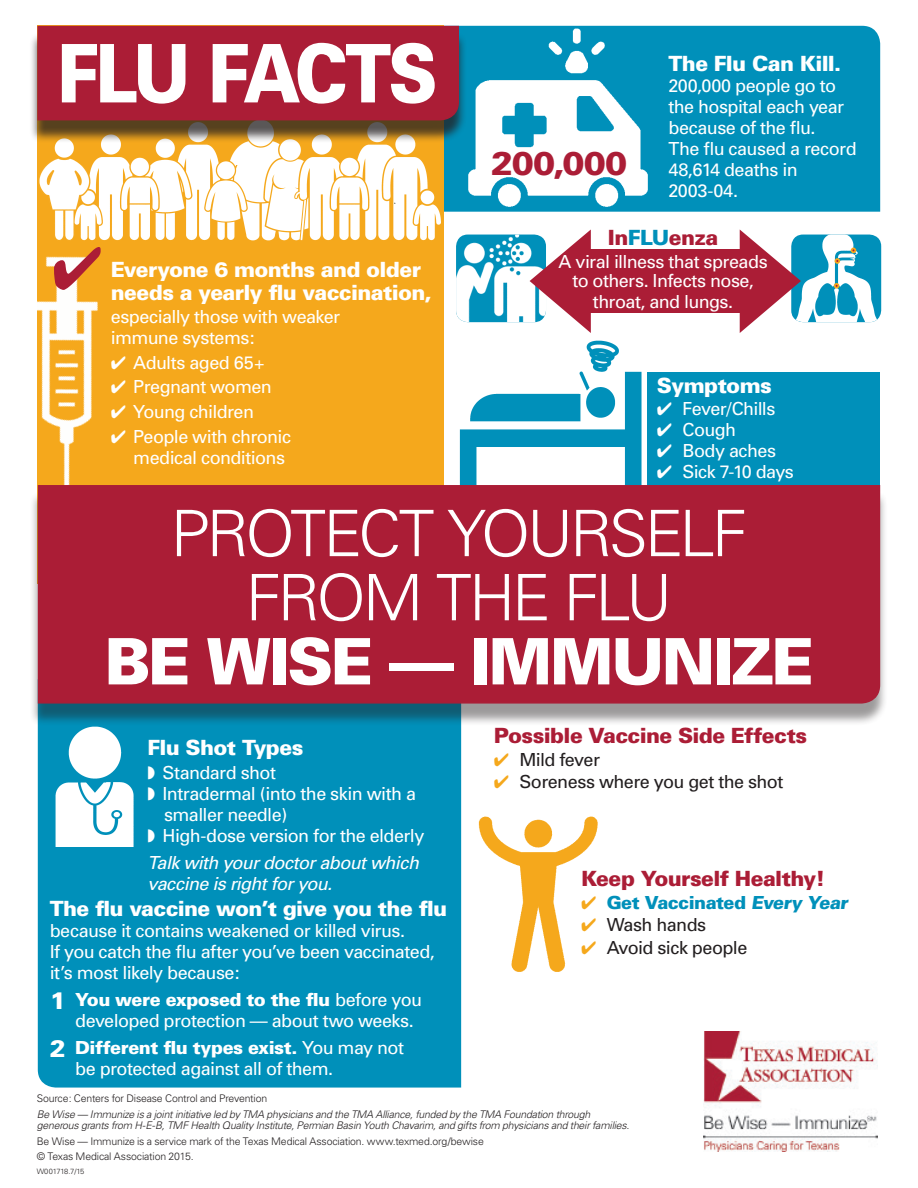
<style>
.page{position:relative;width:918px;height:1188px;background:#fff}
.page>*{position:absolute;margin:0;border:0;box-sizing:border-box;transform-origin:0 0}
.t1{font:900 80.85px "Univers";letter-spacing:-.055em;color:#fff;scale:.85 1}
.t2{font:300 64.2px/64.2px "Univers";letter-spacing:-.055em;color:#fff;text-align:center}
.t3{font:900 64.2px "Univers";letter-spacing:-.045em;color:#fff}
.t4{font:900 33px "Univers";letter-spacing:-.02em;color:#ab1d36}
.t5{font:900 21px "Univers";letter-spacing:-.03em;color:#fff}
.t6{font:900 21px "Univers";letter-spacing:-.03em;color:#ab1d36}
.t7{font:18px/21px "Univers";letter-spacing:-.03em;color:#fff}
.t8{font:18px "Univers";letter-spacing:-.03em;color:#231f20}
.t9{font:italic 18px/21px "Univers";letter-spacing:-.035em;color:#fff}
.t10{font:900 18px "Univers";letter-spacing:-.03em;color:#0090ba}
.t11{font:italic 300 10.5px/11.2px "Univers";letter-spacing:-.02em;color:#231f20}
.t12{font:300 10.5px/15.8px "Univers";letter-spacing:-.015em;color:#231f20}
.t13{font:300 7.5px "Univers";letter-spacing:-.03em;color:#231f20}
.s1{color:#0090ba}
.s2{font-weight:900;font-size:24px}
.s3{font-weight:900}
.s4{color:#f5a81c}
</style>
<div class="page">
<div style="left:647px;top:372px;width:233px;height:125px;background:#0090ba"></div>
<img style="left:459px;top:340px;width:183px;height:144px">
<div style="left:38px;top:727px;width:423px;height:361px;background:#0090ba"></div>
<img style="left:47px;top:727px;width:88px;height:119px">
<div style="left:444px;top:26px;width:436px;height:186px;background:#0090ba"></div>
<div style="left:37px;top:26px;width:407px;height:558px;background:#f5a81c"></div>
<img style="left:703px;top:1032px;width:174px;height:120px">
<img style="left:452px;top:25px;width:196px;height:182px">
<img style="left:37px;top:256px;width:61px;height:228px">
<img style="left:39px;top:144px;width:402px;height:97px">
<div style="left:29px;top:32px;width:438px;height:112px;background:#231f20;opacity:.75"></div>
<div style="left:37px;top:25px;width:423px;height:96px;background:#ab1d36"></div>
<img style="left:453px;top:805px;width:145px;height:199px">
<img style="left:456px;top:235px;width:74px;height:87px">
<img style="left:801px;top:235px;width:78px;height:87px">
<svg style="left:851px;top:248px;width:5px;height:5px"></svg>
<svg style="left:835px;top:258px;width:5px;height:6px"></svg>
<svg style="left:834px;top:283px;width:5px;height:6px"></svg>
<div style="left:575px;top:249px;width:181px;height:64px;background:#ab1d36"></div>
<svg style="left:530px;top:230px;width:61px;height:103px"></svg>
<svg style="left:740px;top:230px;width:61px;height:103px"></svg>
<div style="left:30px;top:492px;width:858px;height:235px;background:#231f20;opacity:.45"></div>
<div style="left:37px;top:484px;width:844px;height:220px;background:#ab1d36"></div>
<svg style="left:148px;top:766px;width:7px;height:13px"></svg>
<svg style="left:148px;top:787px;width:7px;height:13px"></svg>
<svg style="left:148px;top:829px;width:7px;height:13px"></svg>
<h1 class="t1" style="left:57px;top:23px;width:449px">FLU FACTS</h1>
<p class="t5" style="left:52px;top:279px;width:381px"><sup>✔</sup> needs a yearly flu vaccination,</p>
<p class="t7" style="left:111px;top:306px;width:231px">especially those with weaker immune systems:</p>
<p class="t7" style="left:111px;top:352px;width:155px">✔ Adults aged 65+</p>
<p class="t7" style="left:111px;top:377px;width:163px">✔ Pregnant women</p>
<p class="t7" style="left:111px;top:401px;width:145px">✔ Young children</p>
<p class="t7" style="left:133px;top:426px;width:159px;line-height:21.6px;text-indent:-22px">✔ People with chronic medical conditions</p>
<p class="t5" style="left:111px;top:257px;width:312px">Everyone 6 months and older</p>
<h3 class="t4" style="left:491px;top:142px;width:137px">200,000</h3>
<p class="t5" style="left:669px;top:51px;width:174px">The Flu Can Kill.</p>
<p class="t7" style="left:669px;top:75px;width:190px">200,000 people go to the hospital each year because of the flu.<br>The flu caused a record<br>48,614 deaths in<br>2003-04.</p>
<p class="t6" style="left:608px;top:225px;width:112px">In<span class="s1">FLU</span>enza</p>
<p class="t7" style="left:559px;top:251px;width:211px;line-height:20.2px;text-align:center">A viral illness that spreads to others. Infects nose, throat, and lungs.</p>
<p class="t5" style="left:657px;top:372px;width:116px">Symptoms</p>
<p class="t7" style="left:657px;top:399px;width:120px">✔ Fever/Chills</p>
<p class="t7" style="left:657px;top:420px;width:81px">✔ Cough</p>
<p class="t7" style="left:657px;top:441px;width:121px">✔ Body aches</p>
<p class="t7" style="left:657px;top:462px;width:138px">✔ Sick 7-10 days</p>
<h2 class="t2" style="left:171px;top:501px;width:578px">PROTECT YOURSELF<br>FROM THE FLU</h2>
<h2 class="t3" style="left:104px;top:622px;width:711px">BE WISE — IMMUNIZE</h2>
<p class="t5" style="left:148px;top:735px;width:157px">Flu Shot Types</p>
<p class="t7" style="left:163px;top:762px;width:263px">Standard shot<br>Intradermal (into the skin with a smaller needle)<br>High-dose version for the elderly</p>
<p class="t9" style="left:148px;top:852px;width:273px">Talk with your doctor about which vaccine is right for you.</p>
<p class="t5" style="left:50px;top:895px;width:399px">The flu vaccine won’t give you the flu</p>
<p class="t7" style="left:50px;top:920px;width:386px">because it contains weakened or killed virus.<br>If you catch the flu after you’ve been vaccinated, it’s most likely because:</p>
<p class="t7" style="left:75px;top:989px;width:348px;text-indent:-25px"><span class="s2">1</span> <span class="s3">You were exposed to the flu</span> before you developed protection — about two weeks.</p>
<p class="t7" style="left:75px;top:1037px;width:330px;text-indent:-25px"><span class="s2">2</span> <span class="s3">Different flu types exist.</span> You may not be protected against all of them.</p>
<p class="t6" style="left:494px;top:723px;width:315px">Possible Vaccine Side Effects</p>
<p class="t8" style="left:494px;top:749px;width:108px"><span class="s4">✔</span> Mild fever</p>
<p class="t8" style="left:494px;top:771px;width:291px"><span class="s4">✔</span> Soreness where you get the shot</p>
<p class="t6" style="left:581px;top:866px;width:246px">Keep Yourself Healthy!</p>
<p class="t10" style="left:581px;top:891px;width:271px"><span class="s4">✔</span> Get Vaccinated Every Year</p>
<p class="t8" style="left:581px;top:914px;width:127px"><span class="s4">✔</span> Wash hands</p>
<p class="t8" style="left:581px;top:937px;width:168px"><span class="s4">✔</span> Avoid sick people</p>
<p class="t12" style="left:37px;top:1090px;width:232px">Source: Centers for Disease Control and Prevention</p>
<p class="t11" style="left:37px;top:1108px;width:594px">Be Wise — Immunize is a joint initiative led by TMA physicians and the TMA Alliance, funded by the TMA Foundation through generous grants from H-E-B, TMF Health Quality Institute, Permian Basin Youth Chavarim, and gifts from physicians and their families.</p>
<p class="t12" style="left:37px;top:1133px;width:449px">Be Wise — Immunize is a service mark of the Texas Medical Association. www.texmed.org/bewise © Texas Medical Association 2015.</p>
<p class="t13" style="left:37px;top:1167px;width:49px">W001718.7/15</p>
</div>
